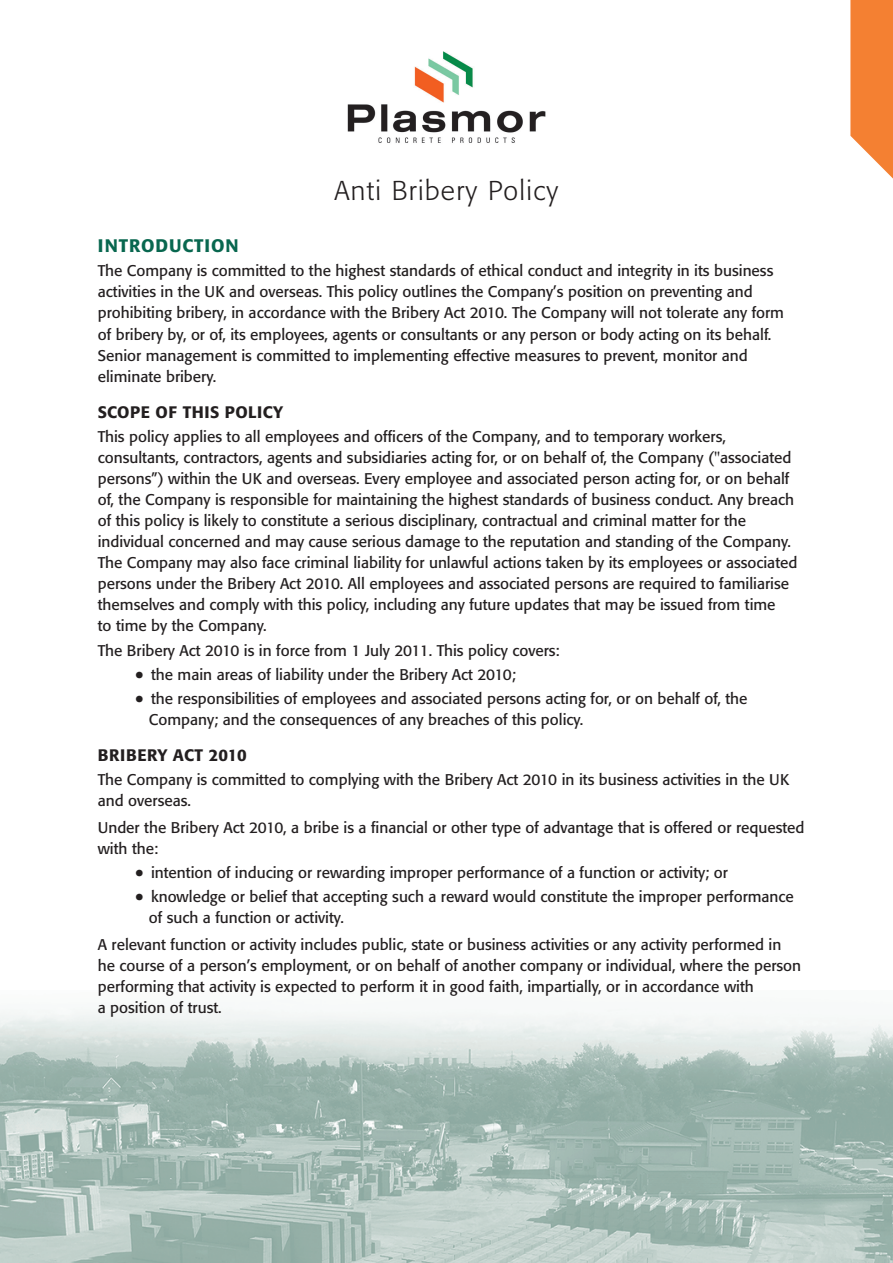
<style>
.page{position:relative;width:893px;height:1263px;background:#fff}
.page>*{position:absolute;margin:0;border:0;box-sizing:border-box;transform-origin:0 0}
.t1{font:300 27px "Formata";letter-spacing:.05em;color:#231f20}
.t2{font:500 18px "Formata";letter-spacing:.05em;color:#08674f}
.t3{font:500 16.5px "Formata";letter-spacing:.025em;color:#231f20}
.t4{font:15.3px/21px "Formata";color:#231f20}
.s1{font-size:25.5px}
</style>
<div class="page">
<img style="left:0;top:1009px;width:893px;height:254px">
<img style="left:347px;top:51px;width:199px;height:92px">
<svg style="left:850px;top:0;width:43px;height:179px;background:#f5904c"></svg>
<h1 class="t1" style="left:334px;top:177px;width:226px">Anti Bribery Policy</h1>
<p class="t2" style="left:98px;top:237px;width:142px">INTRODUCTION</p>
<p class="t4" style="left:98px;top:261px;width:688px">The Company is committed to the highest standards of ethical conduct and integrity in its business activities in the UK and overseas. This policy outlines the Company’s position on preventing and prohibiting bribery, in accordance with the Bribery Act 2010. The Company will not tolerate any form of bribery by, or of, its employees, agents or consultants or any person or body acting on its behalf.<br>Senior management is committed to implementing effective measures to prevent, monitor and eliminate bribery.</p>
<p class="t3" style="left:98px;top:404px;width:187px">SCOPE OF THIS POLICY</p>
<p class="t4" style="left:98px;top:426px;width:701px">This policy applies to all employees and officers of the Company, and to temporary workers, consultants, contractors, agents and subsidiaries acting for, or on behalf of, the Company ("associated persons”) within the UK and overseas. Every employee and associated person acting for, or on behalf of, the Company is responsible for maintaining the highest standards of business conduct. Any breach of this policy is likely to constitute a serious disciplinary, contractual and criminal matter for the individual concerned and may cause serious damage to the reputation and standing of the Company.<br>The Company may also face criminal liability for unlawful actions taken by its employees or associated persons under the Bribery Act 2010. All employees and associated persons are required to familiarise themselves and comply with this policy, including any future updates that may be issued from time<br>to time by the Company.</p>
<p class="t4" style="left:98px;top:641px;width:463px">The Bribery Act 2010 is in force from 1 July 2011. This policy covers:</p>
<p class="t4" style="left:135px;top:665px;width:382px"><span class="s1">•</span> the main areas of liability under the Bribery Act 2010;</p>
<p class="t4" style="left:149px;top:689px;width:600px;text-indent:-14px"><span class="s1">•</span> the responsibilities of employees and associated persons acting for, or on behalf of, the<br>Company; and the consequences of any breaches of this policy.</p>
<p class="t3" style="left:98px;top:747px;width:150px">BRIBERY ACT 2010</p>
<p class="t4" style="left:98px;top:770px;width:693px">The Company is committed to complying with the Bribery Act 2010 in its business activities in the UK and overseas.</p>
<p class="t4" style="left:98px;top:818px;width:708px">Under the Bribery Act 2010, a bribe is a financial or other type of advantage that is offered or requested with the:</p>
<p class="t4" style="left:135px;top:863px;width:594px"><span class="s1">•</span> intention of inducing or rewarding improper performance of a function or activity; or</p>
<p class="t4" style="left:149px;top:887px;width:647px;text-indent:-14px"><span class="s1">•</span> knowledge or belief that accepting such a reward would constitute the improper performance of such a function or activity.</p>
<p class="t4" style="left:98px;top:935px;width:705px">A relevant function or activity includes public, state or business activities or any activity performed in he course of a person’s employment, or on behalf of another company or individual, where the person performing that activity is expected to perform it in good faith, impartially, or in accordance with<br>a position of trust.</p>
</div>
